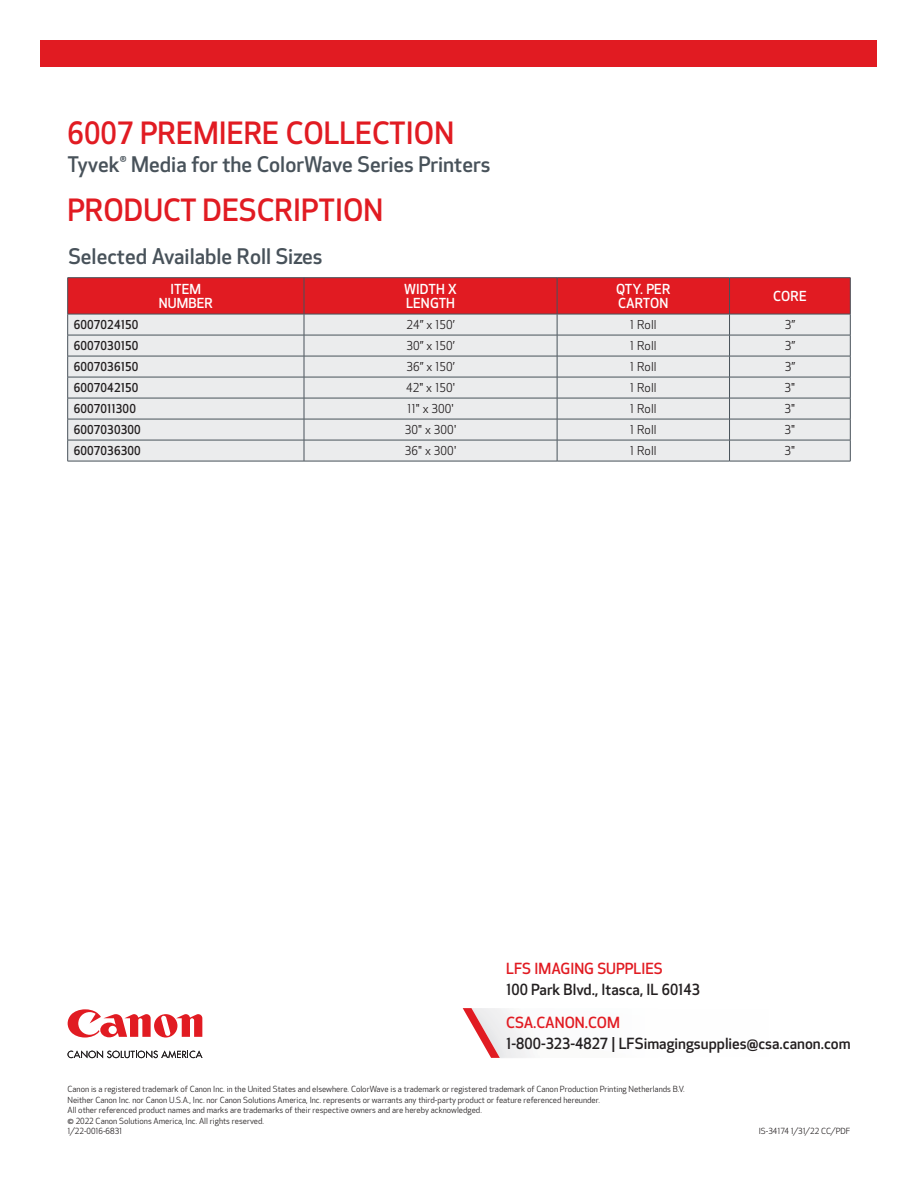
<style>
.page{position:relative;width:918px;height:1188px;background:#fff}
.page>*{position:absolute;margin:0;border:0;box-sizing:border-box;transform-origin:0 0}
._1st_Header{font:500 30px "Optic Sans 301";color:#e11b22}
.Sub_Header{font:500 21px "Optic Sans 301";color:#48525a}
._2nd_Header{font:500 21px "Optic Sans 301";color:#48525a}
.CTA{font:500 15px "Optic Sans 301";color:#231f20}
.CTA-2{font:500 15px "Optic Sans 301";color:#e11b22}
.Chart_Body_text_-_CW{font:500 13.5px/14.2px "Optic Sans 301";letter-spacing:.01em;color:#fff;text-align:center}
.Chart_Body_text_-_CW-2{font:12px "Optic Sans 201";letter-spacing:.01em;color:#231f20}
.Chart_Body_text_-_CW-3{font:500 12px "Optic Sans 301";letter-spacing:.01em;color:#231f20}
.Legal_Disclaimer{font:8.25px "Optic Sans 201";color:#231f20}
</style>
<div class="page">
<div style="left:40px;top:40px;width:838px;height:28px;background:#e11b22"></div>
<svg style="left:463px;top:1008px;width:37px;height:50px"></svg>
<svg style="left:68px;top:1050px;width:134px;height:8px"></svg>
<svg style="left:68px;top:1009px;width:134px;height:29px"></svg>
<hr style="left:68px;top:277px;width:236px;height:1px;background:#48525a">
<hr style="left:304px;top:277px;width:253px;height:1px;background:#48525a">
<hr style="left:557px;top:277px;width:173px;height:1px;background:#48525a">
<hr style="left:730px;top:277px;width:121px;height:1px;background:#48525a">
<svg style="left:67px;top:278px;width:784px;height:183px;background:#e0bbbe"></svg>
<hr style="left:68px;top:461px;width:236px;height:1px;background:#48525a">
<hr style="left:304px;top:461px;width:253px;height:1px;background:#48525a">
<hr style="left:557px;top:461px;width:173px;height:1px;background:#48525a">
<hr style="left:730px;top:461px;width:121px;height:1px;background:#48525a">
<p class="_1st_Header" style="left:68px;top:116px;width:388px">6007 PREMIERE COLLECTION</p>
<p class="Sub_Header" style="left:68px;top:152px;width:424px">Tyvek® Media for the ColorWave Series Printers</p>
<p class="_1st_Header" style="left:68px;top:193px;width:317px">PRODUCT DESCRIPTION</p>
<p class="_2nd_Header" style="left:68px;top:244px;width:256px">Selected Available Roll Sizes</p>
<p class="Chart_Body_text_-_CW" style="left:159px;top:282px;width:56px">ITEM<br>NUMBER</p>
<p class="Chart_Body_text_-_CW" style="left:404px;top:282px;width:54px">WIDTH X</p>
<p class="Chart_Body_text_-_CW" style="left:406px;top:296px;width:51px">LENGTH</p>
<p class="Chart_Body_text_-_CW" style="left:616px;top:282px;width:56px">QTY. PER</p>
<p class="Chart_Body_text_-_CW" style="left:618px;top:296px;width:52px">CARTON</p>
<p class="Chart_Body_text_-_CW" style="left:773px;top:289px;width:35px">CORE</p>
<p class="Chart_Body_text_-_CW-3" style="left:74px;top:318px;width:66px">6007024150</p>
<p class="Chart_Body_text_-_CW-2" style="left:406px;top:318px;width:50px">24” x 150’</p>
<p class="Chart_Body_text_-_CW-2" style="left:630px;top:318px;width:28px">1 Roll</p>
<p class="Chart_Body_text_-_CW-2" style="left:785px;top:318px;width:12px">3”</p>
<p class="Chart_Body_text_-_CW-3" style="left:74px;top:339px;width:66px">6007030150</p>
<p class="Chart_Body_text_-_CW-2" style="left:406px;top:339px;width:50px">30” x 150’</p>
<p class="Chart_Body_text_-_CW-2" style="left:630px;top:339px;width:28px">1 Roll</p>
<p class="Chart_Body_text_-_CW-2" style="left:785px;top:339px;width:12px">3”</p>
<p class="Chart_Body_text_-_CW-3" style="left:74px;top:360px;width:66px">6007036150</p>
<p class="Chart_Body_text_-_CW-2" style="left:406px;top:360px;width:50px">36” x 150’</p>
<p class="Chart_Body_text_-_CW-2" style="left:630px;top:360px;width:28px">1 Roll</p>
<p class="Chart_Body_text_-_CW-2" style="left:785px;top:360px;width:12px">3”</p>
<p class="Chart_Body_text_-_CW-3" style="left:74px;top:381px;width:66px">6007042150</p>
<p class="Chart_Body_text_-_CW-2" style="left:406px;top:381px;width:51px">42" x 150'</p>
<p class="Chart_Body_text_-_CW-2" style="left:630px;top:381px;width:28px">1 Roll</p>
<p class="Chart_Body_text_-_CW-2" style="left:785px;top:381px;width:12px">3"</p>
<p class="Chart_Body_text_-_CW-3" style="left:74px;top:402px;width:64px">6007011300</p>
<p class="Chart_Body_text_-_CW-2" style="left:407px;top:402px;width:48px">11" x 300'</p>
<p class="Chart_Body_text_-_CW-2" style="left:630px;top:402px;width:28px">1 Roll</p>
<p class="Chart_Body_text_-_CW-2" style="left:785px;top:402px;width:12px">3"</p>
<p class="Chart_Body_text_-_CW-3" style="left:74px;top:423px;width:69px">6007030300</p>
<p class="Chart_Body_text_-_CW-2" style="left:405px;top:423px;width:53px">30" x 300'</p>
<p class="Chart_Body_text_-_CW-2" style="left:630px;top:423px;width:28px">1 Roll</p>
<p class="Chart_Body_text_-_CW-2" style="left:785px;top:423px;width:12px">3"</p>
<p class="Chart_Body_text_-_CW-3" style="left:74px;top:444px;width:69px">6007036300</p>
<p class="Chart_Body_text_-_CW-2" style="left:405px;top:444px;width:53px">36" x 300'</p>
<p class="Chart_Body_text_-_CW-2" style="left:630px;top:444px;width:28px">1 Roll</p>
<p class="Chart_Body_text_-_CW-2" style="left:785px;top:444px;width:12px">3"</p>
<p class="CTA-2" style="left:506px;top:960px;width:158px">LFS IMAGING SUPPLIES</p>
<p class="CTA" style="left:506px;top:981px;width:195px">100 Park Blvd., Itasca, IL 60143</p>
<p class="CTA-2" style="left:506px;top:1014px;width:115px">CSA.CANON.COM</p>
<p class="CTA" style="left:506px;top:1035px;width:346px">1-800-323-4827 | LFSimagingsupplies@csa.canon.com</p>
<p class="Legal_Disclaimer" style="left:68px;top:1084px;width:619px">Canon is a registered trademark of Canon Inc. in the United States and elsewhere. ColorWave is a trademark or registered trademark of Canon Production Printing Netherlands B.V.</p>
<p class="Legal_Disclaimer" style="left:68px;top:1095px;width:534px">Neither Canon Inc. nor Canon U.S.A., Inc. nor Canon Solutions America, Inc. represents or warrants any third-party product or feature referenced hereunder.</p>
<p class="Legal_Disclaimer" style="left:68px;top:1105px;width:416px">All other referenced product names and marks are trademarks of their respective owners and are hereby acknowledged.</p>
<p class="Legal_Disclaimer" style="left:68px;top:1116px;width:198px">© 2022 Canon Solutions America, Inc. All rights reserved.</p>
<p class="Legal_Disclaimer" style="left:68px;top:1126px;width:56px">1/22-0016-6831</p>
<p class="Legal_Disclaimer" style="left:759px;top:1126px;width:93px">IS-34174 1/31/22 CC/PDF</p>
</div>
